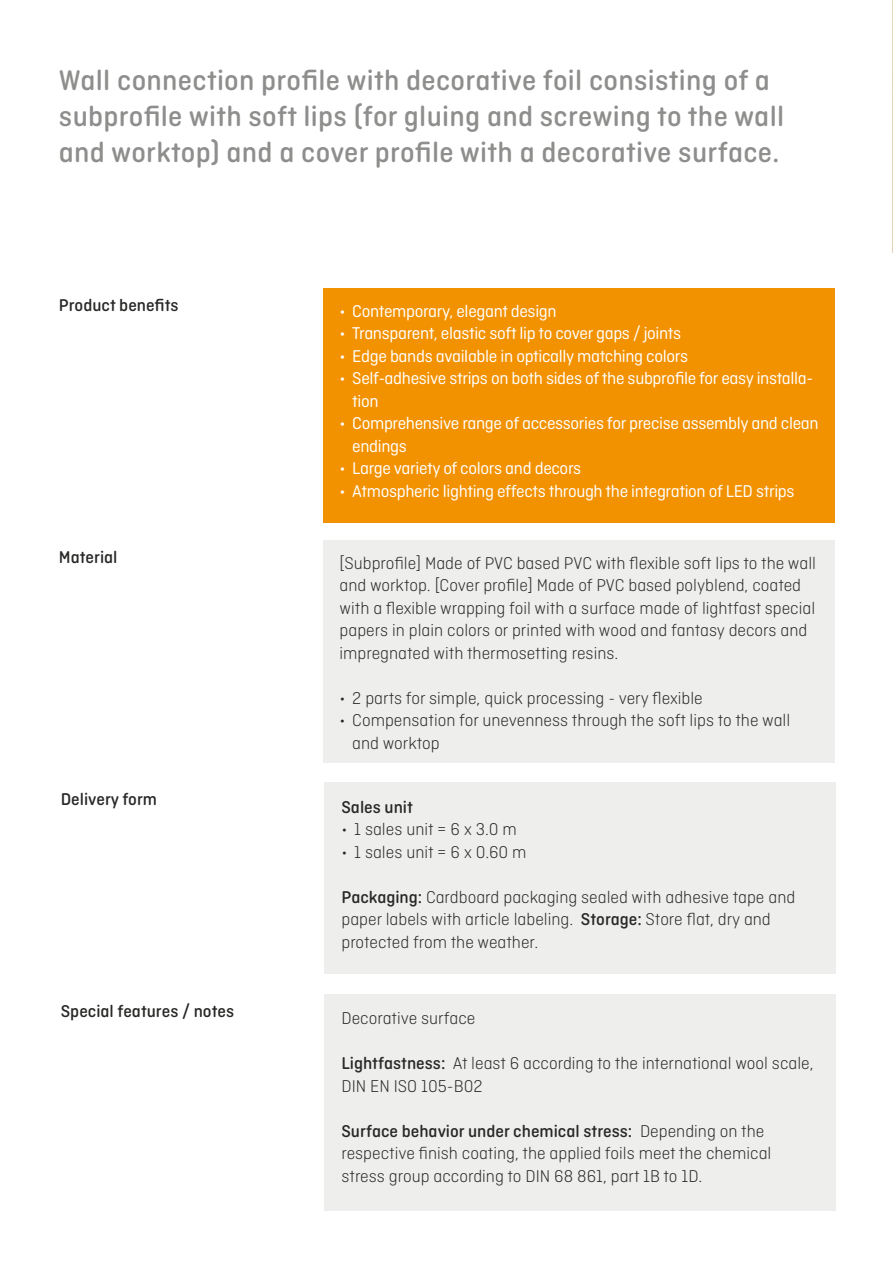
<style>
.page{position:relative;width:893px;height:1263px;background:#fff}
.page>*{position:absolute;margin:0;border:0;box-sizing:border-box;transform-origin:0 0}
.t1{font:500 30px/36px "Ciutadella Rounded";letter-spacing:.01em;color:#8e8e8d}
.t2{font:300 18px/22.5px "Ciutadella Rounded";color:#282827}
.t3{font:18px/22.5px "Ciutadella Rounded";letter-spacing:-.02em;color:#fff}
.t4{font:500 18px "Ciutadella Rounded";color:#282827}
.s1{font-weight:500}
</style>
<div class="page">
<div style="left:325px;top:994px;width:511px;height:216px;background:#eeeeed"></div>
<div style="left:323px;top:288px;width:511px;height:234px;background:#f39200"></div>
<div style="left:323px;top:540px;width:511px;height:222px;background:#eeeeed"></div>
<div style="left:325px;top:782px;width:511px;height:191px;background:#eeeeed"></div>
<img style="left:892px;top:0;width:1px;height:252px">
<h1 class="t1" style="left:59px;top:62px;width:727px">Wall connection profile with decorative foil consisting of a subprofile with soft lips (for gluing and screwing to the wall and worktop) and a cover profile with a decorative surface.</h1>
<p class="t4" style="left:59px;top:295px;width:121px">Product benefits</p>
<p class="t3" style="left:340px;top:300px;width:219px">• Contemporary, elegant design</p>
<p class="t3" style="left:340px;top:322px;width:343px">• Transparent, elastic soft lip to cover gaps / joints</p>
<p class="t3" style="left:340px;top:345px;width:350px">• Edge bands available in optically matching colors</p>
<p class="t3" style="left:352px;top:367px;width:462px;text-indent:-13px">• Self-adhesive strips on both sides of the subprofile for easy installa&shy;tion</p>
<p class="t3" style="left:352px;top:412px;width:468px;text-indent:-13px">• Comprehensive range of accessories for precise assembly and clean endings</p>
<p class="t3" style="left:340px;top:457px;width:243px">• Large variety of colors and decors</p>
<p class="t3" style="left:340px;top:480px;width:457px">• Atmospheric lighting effects through the integration of LED strips</p>
<p class="t4" style="left:59px;top:547px;width:60px">Material</p>
<p class="t2" style="left:340px;top:552px;width:478px">[Subprofile] Made of PVC based PVC with flexible soft lips to the wall and worktop. [Cover profile] Made of PVC based polyblend, coated with a flexible wrapping foil with a surface made of lightfast special papers in plain colors or printed with wood and fantasy decors and impregnated with thermosetting resins.</p>
<p class="t2" style="left:340px;top:687px;width:365px">• 2 parts for simple, quick processing - very flexible</p>
<p class="t2" style="left:352px;top:709px;width:439px;text-indent:-13px">• Compensation for unevenness through the soft lips to the wall and worktop</p>
<p class="t4" style="left:61px;top:788px;width:98px">Delivery form</p>
<p class="t4" style="left:61px;top:1001px;width:175px">Special features / notes</p>
<p class="t4" style="left:341px;top:797px;width:73px">Sales unit</p>
<p class="t2" style="left:341px;top:818px;width:177px">• 1 sales unit = 6 x 3.0 m</p>
<p class="t2" style="left:341px;top:841px;width:187px">• 1 sales unit = 6 x 0.60 m</p>
<p class="t2" style="left:341px;top:886px;width:455px"><span class="s1">Packaging:</span> Cardboard packaging sealed with adhesive tape and paper labels with article labeling. <span class="s1">Storage:</span> Store flat, dry and protected from the weather.</p>
<p class="t2" style="left:341px;top:1007px;width:135px">Decorative surface</p>
<p class="t2" style="left:341px;top:1052px;width:474px"><span class="s1">Lightfastness:</span> At least 6 according to the international wool scale,<br>DIN EN ISO 105-B02</p>
<p class="t2" style="left:341px;top:1119px;width:431px"><span class="s1">Surface behavior under chemical stress:</span> Depending on the respective finish coating, the applied foils meet the chemical stress group according to DIN 68 861, part 1B to 1D.</p>
</div>
